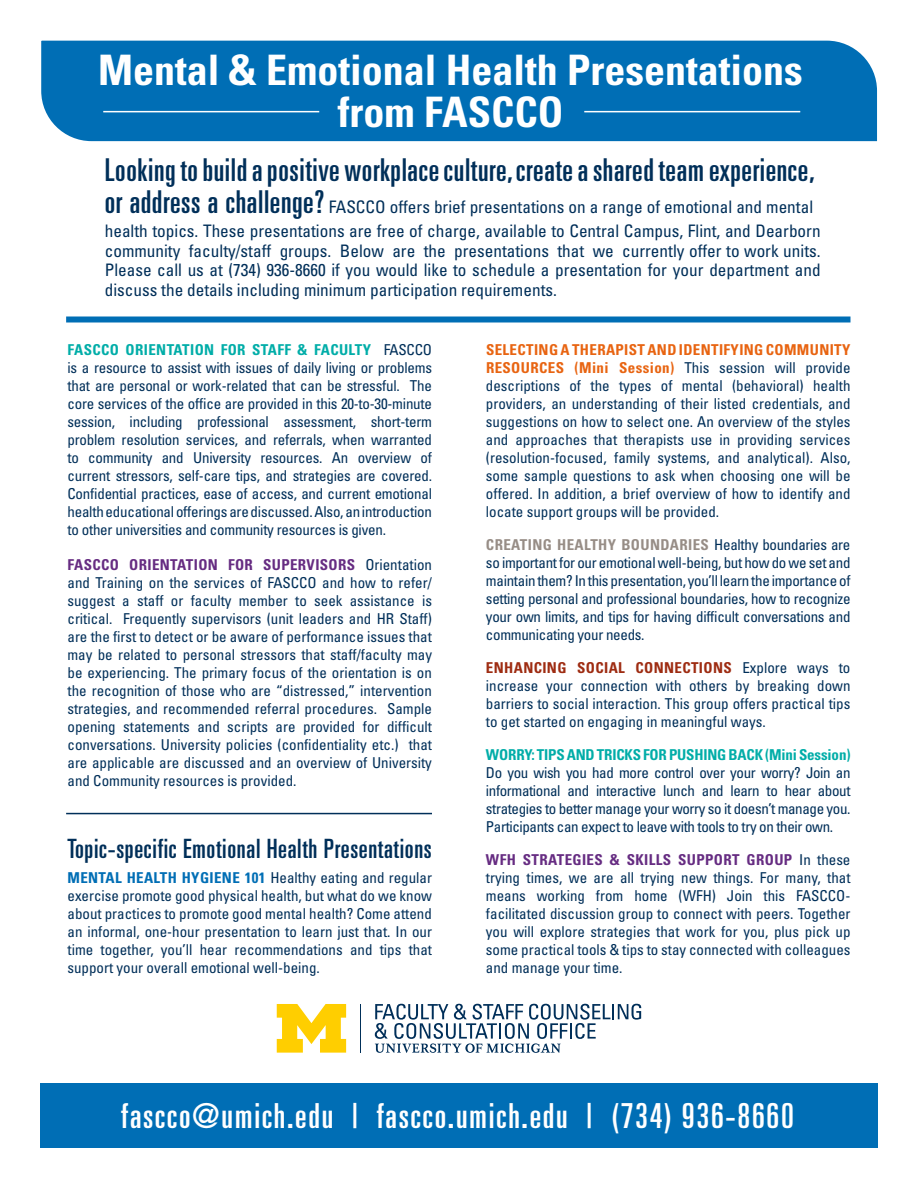
<style>
.page{position:relative;width:918px;height:1188px;background:#fff}
.page>*{position:absolute;margin:0;border:0;box-sizing:border-box;transform-origin:0 0}
.t1{font:700 condensed 42px/42px "Univers LT Std";color:#fff;text-align:center}
.t2{font:ultra-condensed 34.5px "Univers LT Std";letter-spacing:.05em;color:#fff}
.t3{font:ultra-condensed 31.5px "Univers LT Std";letter-spacing:.02em;color:#002f59}
.t4{font:ultra-condensed 26.7px "Univers LT Std";letter-spacing:.025em;color:#002f59}
.t5{font:condensed 17.25px/19.5px "Univers LT Std";color:#002f59}
.t6{font:condensed 15px/18px "Univers LT Std";color:#002f59;text-align:justify}
.t7{font:700 condensed 15px "Univers LT Std";letter-spacing:-.01em;color:#00ada8}
.s1{font-stretch:ultra-condensed;font-size:31.5px}
.s2{font-weight:700;color:#00ada8}
.s3{font-weight:700;color:#662c82}
.s4{font-weight:700;color:#006eb5}
.s5{font-weight:700;color:#e86411}
.s6{font-weight:700;color:#978d86}
.s7{font-weight:700;color:#9e2c12}
</style>
<div class="page">
<div style="left:40px;top:1083px;width:838px;height:64px;background:#006eb5"></div>
<hr style="left:360px;top:1004px;width:1px;height:49px;background:#002f59">
<svg style="left:277px;top:1004px;width:69px;height:49px"></svg>
<svg style="left:375px;top:1004px;width:266px;height:49px"></svg>
<div style="left:66px;top:316px;width:784px;height:6px;background:#006eb5"></div>
<div style="left:41px;top:40px;width:836px;height:102px;background:#006eb5"></div>
<hr style="left:103px;top:111px;width:216px;height:1px;background:#fff">
<hr style="left:584px;top:111px;width:216px;height:1px;background:#fff">
<hr style="left:66px;top:813px;width:366px;height:1px;background:#002f59">
<h1 class="t1" style="left:98px;top:49px;width:706px">Mental &amp; Emotional Health Presentations from FASCCO</h1>
<h3 class="t3" style="left:105px;top:152px;width:712px">Looking to build a positive workplace culture,create a shared team experience,</h3>
<p class="t5" style="left:105px;top:194px;width:717px;line-height:24.5px"><span class="s1">or address a challenge?</span> FASCCO offers brief presentations on a range of emotional and mental health topics. These presentations are free of charge, available to Central Campus, Flint, and Dearborn</p>
<p class="t5" style="left:105px;top:240px;width:717px;text-align:justify">community faculty/staff groups. Below are the presentations that we currently offer to work units.<br>Please call us at (734) 936-8660 if you would like to schedule a presentation for your department and discuss the details including minimum participation requirements.</p>
<p class="t6" style="left:68px;top:341px;width:366px"><span class="s2">FASCCO ORIENTATION FOR STAFF &amp; FACULTY</span> FASCCO is a resource to assist with issues of daily living or problems that are personal or work-related that can be stressful. The core services of the office are provided in this 20-to-30-minute session, including professional assessment, short-term problem resolution services, and referrals, when warranted to community and University resources. An overview of current stressors, self-care tips, and strategies are covered.<br>Confidential practices, ease of access, and current emotional health educational offerings are discussed. Also, an introduction to other universities and community resources is given.</p>
<p class="t6" style="left:68px;top:555px;width:366px"><span class="s3">FASCCO ORIENTATION FOR SUPERVISORS</span> Orientation and Training on the services of FASCCO and how to refer/ suggest a staff or faculty member to seek assistance is critical. Frequently supervisors (unit leaders and HR Staff) are the first to detect or be aware of performance issues that may be related to personal stressors that staff/faculty may be experiencing. The primary focus of the orientation is on the recognition of those who are “distressed,” intervention strategies, and recommended referral procedures. Sample opening statements and scripts are provided for difficult conversations. University policies (confidentiality etc.) that are applicable are discussed and an overview of University and Community resources is provided.</p>
<h3 class="t4" style="left:68px;top:833px;width:366px">Topic-specific Emotional Health Presentations</h3>
<p class="t6" style="left:68px;top:869px;width:366px"><span class="s4">MENTAL HEALTH HYGIENE 101</span> Healthy eating and regular exercise promote good physical health, but what do we know about practices to promote good mental health? Come attend an informal, one-hour presentation to learn just that. In our time together, you’ll hear recommendations and tips that support your overall emotional well-being.</p>
<p class="t6" style="left:486px;top:341px;width:366px"><span class="s5">SELECTING A THERAPIST AND IDENTIFYING COMMUNITY RESOURCES (Mini Session)</span> This session will provide descriptions of the types of mental (behavioral) health providers, an understanding of their listed credentials, and suggestions on how to select one. An overview of the styles and approaches that therapists use in providing services (resolution-focused, family systems, and analytical). Also, some sample questions to ask when choosing one will be offered. In addition, a brief overview of how to identify and locate support groups will be provided.</p>
<p class="t6" style="left:486px;top:536px;width:366px"><span class="s6">CREATING HEALTHY BOUNDARIES</span> Healthy boundaries are so important for our emotional well-being, but how do we set and maintain them? In this presentation, you’ll learn the importance of setting personal and professional boundaries, how to recognize your own limits, and tips for having difficult conversations and communicating your needs.</p>
<p class="t6" style="left:486px;top:659px;width:366px"><span class="s7">ENHANCING SOCIAL CONNECTIONS</span> Explore ways to increase your connection with others by breaking down barriers to social interaction. This group offers practical tips to get started on engaging in meaningful ways.</p>
<p class="t7" style="left:486px;top:746px;width:366px">WORRY: TIPS AND TRICKS FOR PUSHING BACK (Mini Session)</p>
<p class="t6" style="left:486px;top:764px;width:366px">Do you wish you had more control over your worry? Join an informational and interactive lunch and learn to hear about strategies to better manage your worry so it doesn’t manage you.<br>Participants can expect to leave with tools to try on their own.</p>
<p class="t6" style="left:486px;top:851px;width:366px"><span class="s3">WFH STRATEGIES &amp; SKILLS SUPPORT GROUP</span> In these trying times, we are all trying new things. For many, that means working from home (WFH) Join this FASCCO&shy;facilitated discussion group to connect with peers. Together you will explore strategies that work for you, plus pick up some practical tools &amp; tips to stay connected with colleagues and manage your time.</p>
<h2 class="t2" style="left:121px;top:1096px;width:674px">fascco@umich.edu | fascco.umich.edu | (734) 936-8660</h2>
</div>
